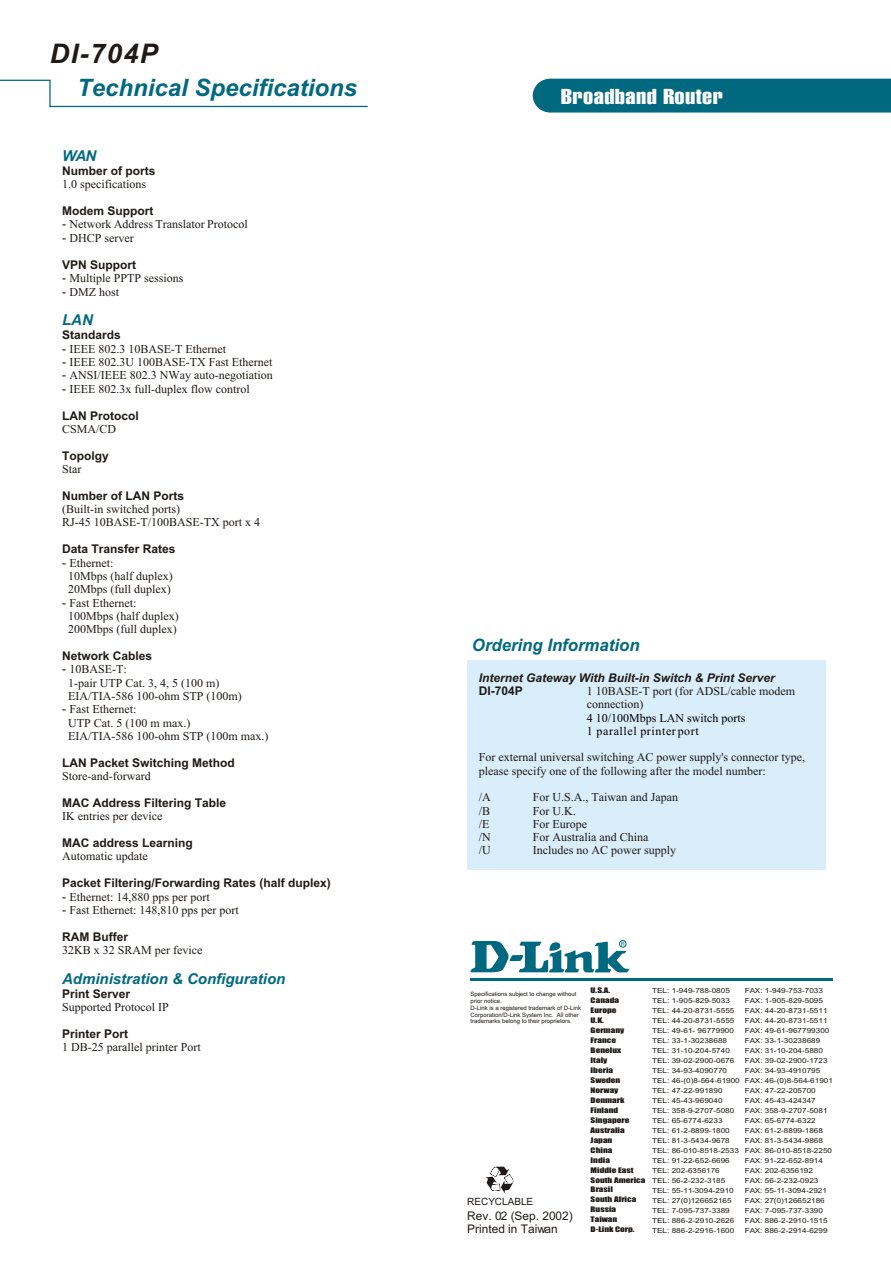
<style>
.page{position:relative;width:891px;height:1263px;background:#fff}
.page>*{position:absolute;margin:0;border:0;box-sizing:border-box;transform-origin:0 0}
.t1{font:italic 700 27px "Arial";letter-spacing:.055em;color:#1f1a17}
.t2{font:italic 700 24px "Arial";color:#006980}
.t3{font:21px "Swiss 911 X Cm BT";letter-spacing:.015em;color:#fff;scale:1.42 1}
.t4{font:italic 700 17.1px "Arial";color:#006980}
.t5{font:italic 700 15px "Arial";color:#006980}
.t6{font:12px/13.4px "Times New Roman";color:#1f1a17}
.t7{font:700 12px "Arial";color:#1f1a17}
.t8{font:italic 700 12px "Arial";color:#1f1a17}
.t9{font:12px/13.4px "Times New Roman";color:#000}
.t10{font:11.85px/13.4px "Arial";color:#1f1a17}
.t11{font:9.9px "Arial";color:#1f1a17}
.t12{font:7.05px/9.9px "Impact";color:#1f1a17;scale:1.3 1}
.t13{font:6.9px/9.9px "Arial";color:#1f1a17;scale:1.17 1}
.t14{font:6px/6.8px "Arial";color:#1f1a17}
.s1{font-family:"Arial"}
</style>
<div class="page">
<svg style="left:0;top:79px;width:368px;height:29px"></svg>
<svg style="left:532px;top:78px;width:359px;height:35px;background:#0b6f85"></svg>
<div style="left:467px;top:660px;width:358px;height:209px;background:#d9edfa"></div>
<svg style="left:485px;top:1166px;width:29px;height:27px"></svg>
<div style="left:619px;top:940px;width:7px;height:7px;border:1px solid #006980;border-radius:50%"></div>
<svg style="left:470px;top:941px;width:160px;height:31px"></svg>
<hr style="left:470px;top:978px;width:363px;height:3px;background:#006980">
<h1 class="t1" style="left:50px;top:43px;width:110px">DI-704P</h1>
<h2 class="t2" style="left:77px;top:79px;width:282px">Technical Specifications</h2>
<p class="t5" style="left:62px;top:150px;width:36px">WAN</p>
<p class="t7" style="left:62px;top:166px;width:95px">Number of ports</p>
<p class="t6" style="left:62px;top:179px;width:85px">1.0 specifications</p>
<p class="t7" style="left:62px;top:206px;width:93px">Modem Support</p>
<p class="t6" style="left:62px;top:219px;width:187px"><span class="s1">-</span> Network Address Translator Protocol</p>
<p class="t6" style="left:62px;top:232px;width:73px"><span class="s1">-</span> DHCP server</p>
<p class="t7" style="left:62px;top:260px;width:75px">VPN Support</p>
<p class="t6" style="left:62px;top:273px;width:123px"><span class="s1">-</span> Multiple PPTP sessions</p>
<p class="t6" style="left:62px;top:286px;width:58px"><span class="s1">-</span> DMZ host</p>
<p class="t7" style="left:62px;top:330px;width:60px">Standards</p>
<p class="t6" style="left:62px;top:343px;width:165px"><span class="s1">-</span> IEEE 802.3 10BASE-T Ethernet</p>
<p class="t6" style="left:62px;top:356px;width:212px"><span class="s1">-</span> IEEE 802.3U 100BASE-TX Fast Ethernet</p>
<p class="t6" style="left:62px;top:370px;width:212px"><span class="s1">-</span> ANSI/IEEE 802.3 NWay auto-negotiation</p>
<p class="t6" style="left:62px;top:383px;width:189px"><span class="s1">-</span> IEEE 802.3x full-duplex flow control</p>
<p class="t7" style="left:62px;top:411px;width:78px">LAN Protocol</p>
<p class="t6" style="left:62px;top:423px;width:55px">CSMA/CD</p>
<p class="t7" style="left:62px;top:451px;width:48px">Topolgy</p>
<p class="t6" style="left:62px;top:463px;width:21px">Star</p>
<p class="t7" style="left:62px;top:491px;width:123px">Number of LAN Ports</p>
<p class="t6" style="left:62px;top:504px;width:199px">(Built-in switched ports)<br>RJ-45 10BASE-T/100BASE-TX port x 4</p>
<p class="t7" style="left:62px;top:545px;width:115px">Data Transfer Rates</p>
<p class="t6" style="left:68px;top:557px;width:106px;text-indent:-6px"><span class="s1">-</span> Ethernet:<br>10Mbps (half duplex)<br>20Mbps (full duplex)</p>
<p class="t6" style="left:68px;top:597px;width:112px;text-indent:-6px"><span class="s1">-</span> Fast Ethernet:<br>100Mbps (half duplex)<br>200Mbps (full duplex)</p>
<p class="t7" style="left:62px;top:651px;width:91px">Network Cables</p>
<p class="t6" style="left:68px;top:664px;width:175px;text-indent:-6px"><span class="s1">-</span> 10BASE-T:<br>1-pair UTP Cat. 3, 4, 5 (100 m)<br>EIA/TIA-586 100-ohm STP (100m)</p>
<p class="t6" style="left:68px;top:704px;width:202px;text-indent:-6px"><span class="s1">-</span> Fast Ethernet:<br>UTP Cat. 5 (100 m max.)<br>EIA/TIA-586 100-ohm STP (100m max.)</p>
<p class="t7" style="left:62px;top:758px;width:174px">LAN Packet Switching Method</p>
<p class="t6" style="left:62px;top:771px;width:90px">Store-and-forward</p>
<p class="t7" style="left:62px;top:798px;width:165px">MAC Address Filtering Table</p>
<p class="t6" style="left:62px;top:811px;width:102px">IK entries per device</p>
<p class="t7" style="left:62px;top:838px;width:132px">MAC address Learning</p>
<p class="t6" style="left:62px;top:851px;width:87px">Automatic update</p>
<p class="t7" style="left:62px;top:878px;width:270px">Packet Filtering/Forwarding Rates (half duplex)</p>
<p class="t6" style="left:62px;top:891px;width:149px"><span class="s1">-</span> Ethernet: 14,880 pps per port</p>
<p class="t6" style="left:62px;top:904px;width:178px"><span class="s1">-</span> Fast Ethernet: 148,810 pps per port</p>
<p class="t7" style="left:62px;top:932px;width:67px">RAM Buffer</p>
<p class="t6" style="left:62px;top:945px;width:142px">32KB x 32 SRAM per fevice</p>
<p class="t7" style="left:62px;top:989px;width:70px">Print Server</p>
<p class="t6" style="left:62px;top:1001px;width:108px">Supported Protocol IP</p>
<p class="t7" style="left:62px;top:1029px;width:67px">Printer Port</p>
<p class="t6" style="left:62px;top:1041px;width:140px">1 DB-25 parallel printer Port</p>
<p class="t5" style="left:62px;top:314px;width:32px">LAN</p>
<p class="t5" style="left:62px;top:973px;width:225px">Administration &amp; Configuration</p>
<h3 class="t3" style="left:561px;top:88px;width:115px">Broadband Router</h3>
<h3 class="t4" style="left:472px;top:638px;width:169px">Ordering Information</h3>
<p class="t8" style="left:479px;top:673px;width:297px">Internet Gateway With Built-in Switch &amp; Print Server</p>
<p class="t7" style="left:479px;top:686px;width:46px">DI-704P</p>
<p class="t6" style="left:587px;top:685px;width:210px">1 10BASE-T port (for ADSL/cable modem connection)</p>
<p class="t9" style="left:587px;top:712px;width:160px">4 10/100Mbps LAN switch ports<br>1 parallel printer port</p>
<p class="t6" style="left:479px;top:752px;width:328px">For external universal switching AC power supply's connector type, please specify one of the following after the model number:</p>
<p class="t6" style="left:479px;top:792px;width:13px">/A</p>
<p class="t6" style="left:533px;top:792px;width:147px">For U.S.A., Taiwan and Japan</p>
<p class="t6" style="left:479px;top:805px;width:13px">/B</p>
<p class="t6" style="left:533px;top:805px;width:44px">For U.K.</p>
<p class="t6" style="left:479px;top:818px;width:12px">/E</p>
<p class="t6" style="left:533px;top:818px;width:56px">For Europe</p>
<p class="t6" style="left:479px;top:832px;width:13px">/N</p>
<p class="t6" style="left:533px;top:832px;width:117px">For Australia and China</p>
<p class="t6" style="left:479px;top:845px;width:13px">/U</p>
<p class="t6" style="left:533px;top:845px;width:145px">Includes no AC power supply</p>
<p class="t12" style="left:591px;top:986px;width:44px">U.S.A.<br>Canada<br>Europe<br>U.K.<br>Germany<br>France<br>Benelux<br>Italy<br>Iberia<br>Sweden<br>Norway<br>Denmark<br>Finland<br>Singapore<br>Australia<br>Japan<br>China<br>India<br>Middle East<br>South America<br>Brasil<br>South Africa<br>Russia<br>Taiwan<br>D-Link Corp.</p>
<p class="t14" style="left:470px;top:991px;width:112px">Specifications subject to change without prior notice.<br>D-Link is a registered trademark of D-Link Corporation/D-Link System Inc. All other trademarks belong to their proprietors.</p>
<p class="t13" style="left:652px;top:987px;width:76px">TEL: 1-949-788-0805<br>TEL: 1-905-829-5033<br>TEL: 44-20-8731-5555<br>TEL: 44-20-8731-5555<br>TEL: 49-61- 96779900<br>TEL: 33-1-30238688<br>TEL: 31-10-204-5740<br>TEL: 39-02-2900-0676<br>TEL: 34-93-4090770<br>TEL: 46-(0)8-564-61900<br>TEL: 47-22-991890<br>TEL: 45-43-969040<br>TEL: 358-9-2707-5080<br>TEL: 65-6774-6233<br>TEL: 61-2-8899-1800<br>TEL: 81-3-5434-9678<br>TEL: 86-010-8518-2533<br>TEL: 91-22-652-6696<br>TEL: 202-6356176<br>TEL: 56-2-232-3185<br>TEL: 55-11-3094-2910<br>TEL: 27(0)126652165<br>TEL: 7-095-737-3389<br>TEL: 886-2-2910-2626<br>TEL: 886-2-2916-1600</p>
<p class="t13" style="left:745px;top:986px;width:77px">FAX: 1-949-753-7033<br>FAX: 1-905-829-5095<br>FAX: 44-20-8731-5511<br>FAX: 44-20-8731-5511<br>FAX: 49-61-967799300<br>FAX: 33-1-30238689<br>FAX: 31-10-204-5880<br>FAX: 39-02-2900-1723<br>FAX: 34-93-4910795<br>FAX: 46-(0)8-564-61901<br>FAX: 47-22-205700<br>FAX: 45-43-424347<br>FAX: 358-9-2707-5081<br>FAX: 65-6774-6322<br>FAX: 61-2-8899-1868<br>FAX: 81-3-5434-9868<br>FAX: 86-010-8518-2250<br>FAX: 91-22-652-8914<br>FAX: 202-6356192<br>FAX: 56-2-232-0923<br>FAX: 55-11-3094-2921<br>FAX: 27(0)126652186<br>FAX: 7-095-737-3390<br>FAX: 886-2-2910-1515<br>FAX: 886-2-2914-6299</p>
<p class="t11" style="left:467px;top:1198px;width:67px">RECYCLABLE</p>
<p class="t10" style="left:467px;top:1210px;width:107px">Rev. 02 (Sep. 2002)<br>Printed in Taiwan</p>
</div>
